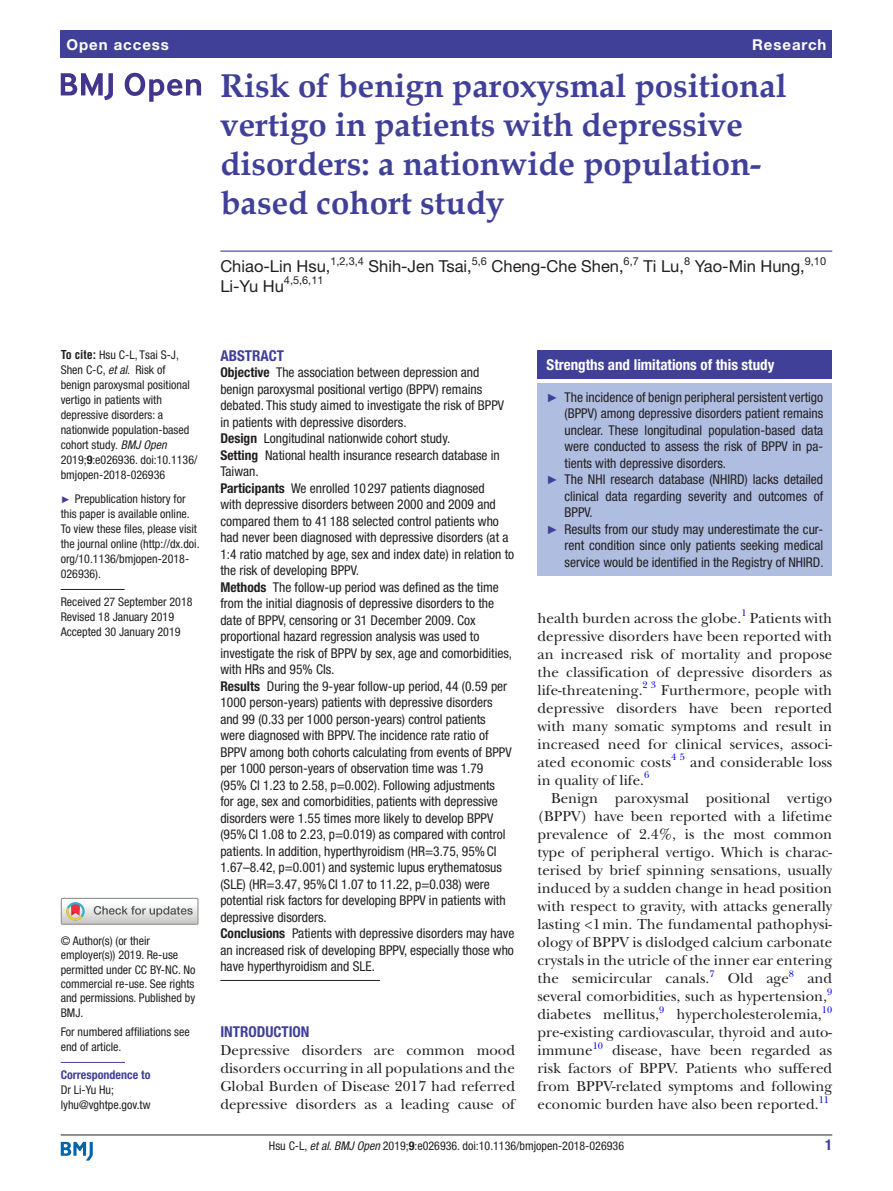
<style>
.page{position:relative;width:893px;height:1191px;background:#fff}
.page>*{position:absolute;margin:0;border:0;box-sizing:border-box;transform-origin:0 0}
.t1{font:700 33px/39px "Book Antiqua";color:#414099}
.t2{font:16.5px "Helvetica Neue LT Std";color:#231f20}
.t3{font:15px/18px "New Baskerville";color:#231f20;text-align:justify}
.t4{font:700 condensed 15px "Helvetica Neue LT Std";color:#fff}
.t5{font:700 condensed 15px "Helvetica Neue LT Std";color:#414099}
.t6{font:700 15px "Helvetica Neue LT Std";letter-spacing:.065em;color:#fff}
.t7{font:condensed 13.5px/16.5px "Helvetica Neue LT Std";color:#231f20}
.t8{font:condensed 12px/15px "Helvetica Neue LT Std";color:#231f20}
.t9{font:700 condensed 12px "Helvetica Neue LT Std";color:#414099}
.t10{font:10.95px "Helvetica Neue LT Std";color:#231f20}
.t11{font:9.9px "New Baskerville";color:#00f}
.s1{font-family:"Helvetica LT Std";font-weight:700}
.s2{font-style:italic}
.s3{font-weight:700}
.s4{font-family:"Arial";font-stretch:normal;font-size:9.75px;color:#414099}
.s5{font-family:"Arial";font-stretch:normal;font-size:12px;color:#414099}
</style>
<div class="page">
<hr style="left:61px;top:1134px;width:771px;height:1px;background:#231f20">
<svg style="left:61px;top:1141px;width:32px;height:19px"></svg>
<div style="left:61px;top:31px;width:771px;height:27px;background:#414099"></div>
<hr style="left:220px;top:250px;width:612px;height:2px;background:#414099">
<hr style="left:61px;top:589px;width:64px;height:1px;background:#231f20">
<hr style="left:61px;top:1062px;width:64px;height:1px;background:#414099">
<svg style="left:61px;top:73px;width:52px;height:27px"></svg>
<svg style="left:125px;top:73px;width:76px;height:29px"></svg>
<div style="left:61px;top:897px;width:138px;height:27px;border:1px solid #969090"></div>
<svg style="left:61px;top:898px;width:137px;height:26px"></svg>
<hr style="left:220px;top:980px;width:160px;height:1px;background:#231f20">
<div style="left:538px;top:350px;width:294px;height:29px;background:#414099"></div>
<div style="left:538px;top:383px;width:294px;height:192px;background:#afbde1"></div>
<p class="t6" style="left:66px;top:35px;width:104px">Open access</p>
<p class="t6" style="left:752px;top:35px;width:76px">Research</p>
<h1 class="t1" style="left:220px;top:66px;width:568px">Risk of benign paroxysmal positional vertigo in patients with depressive disorders: a nationwide population&shy;based cohort study</h1>
<p class="t2" style="left:220px;top:257px;width:112px">Chiao-Lin Hsu,</p>
<p class="t10" style="left:330px;top:254px;width:35px">1,2,3,4</p>
<p class="t2" style="left:368px;top:257px;width:105px">Shih-Jen Tsai,</p>
<p class="t10" style="left:472px;top:254px;width:17px">5,6</p>
<p class="t2" style="left:492px;top:257px;width:134px">Cheng-Che Shen,</p>
<p class="t10" style="left:624px;top:254px;width:17px">6,7</p>
<p class="t2" style="left:643px;top:257px;width:42px">Ti Lu,</p>
<p class="t10" style="left:684px;top:254px;width:8px">8</p>
<p class="t2" style="left:695px;top:257px;width:112px">Yao-Min Hung,</p>
<p class="t10" style="left:805px;top:254px;width:23px">9,10</p>
<p class="t2" style="left:220px;top:276px;width:65px">Li-Yu Hu</p>
<p class="t10" style="left:284px;top:274px;width:41px">4,5,6,11</p>
<p class="t8" style="left:61px;top:347px;width:138px"><span class="s1">To cite:</span> Hsu C-L, Tsai S-J,<br>Shen C-C, <span class="s2">et al</span>. Risk of benign paroxysmal positional vertigo in patients with depressive disorders: a nationwide population-based cohort study. <span class="s2">BMJ Open<br></span>2019;<span class="s3">9</span>:e026936. doi:10.1136/ bmjopen-2018-026936</p>
<p class="t8" style="left:61px;top:491px;width:140px"><span class="s4">►</span> Prepublication history for this paper is available online.<br>To view these files, please visit the journal online (http://dx.doi. org/10.1136/bmjopen-2018-<br>026936).</p>
<p class="t8" style="left:61px;top:594px;width:133px">Received 27 September 2018<br>Revised 18 January 2019<br>Accepted 30 January 2019</p>
<p class="t8" style="left:61px;top:933px;width:136px;line-height:14.4px">© Author(s) (or their employer(s)) 2019. Re-use permitted under CC BY-NC. No commercial re-use. See rights and permissions. Published by<br>BMJ.</p>
<p class="t8" style="left:61px;top:1024px;width:130px">For numbered affiliations see end of article.</p>
<p class="t9" style="left:61px;top:1067px;width:91px">Correspondence to</p>
<p class="t8" style="left:61px;top:1082px;width:91px">Dr Li-Yu Hu; lyhu@vghtpe.gov.tw</p>
<p class="t5" style="left:220px;top:346px;width:65px">Abstract</p>
<p class="t7" style="left:220px;top:364px;width:295px"><span class="s3">Objective</span> The association between depression and benign paroxysmal positional vertigo (BPPV) remains debated. This study aimed to investigate the risk of BPPV in patients with depressive disorders.<br><span class="s3">Design</span> Longitudinal nationwide cohort study.<br><span class="s3">Setting</span> National health insurance research database in Taiwan.<br><span class="s3">Participants</span> We enrolled 10 297 patients diagnosed<br>with depressive disorders between 2000 and 2009 and compared them to 41 188 selected control patients who had never been diagnosed with depressive disorders (at a 1:4 ratio matched by age, sex and index date) in relation to the risk of developing BPPV.<br><span class="s3">Methods</span> The follow-up period was defined as the time from the initial diagnosis of depressive disorders to the date of BPPV, censoring or 31 December 2009. Cox proportional hazard regression analysis was used to investigate the risk of BPPV by sex, age and comorbidities, with HRs and 95% CIs.<br><span class="s3">Results</span> During the 9-year follow-up period, 44 (0.59 per 1000 person-years) patients with depressive disorders and 99 (0.33 per 1000 person-years) control patients<br>were diagnosed with BPPV. The incidence rate ratio of BPPV among both cohorts calculating from events of BPPV per 1000 person-years of observation time was 1.79<br>(95% CI 1.23 to 2.58, p=0.002). Following adjustments<br>for age, sex and comorbidities, patients with depressive disorders were 1.55 times more likely to develop BPPV (95%CI 1.08 to 2.23, p=0.019) as compared with control patients. In addition, hyperthyroidism (HR=3.75, 95%CI 1.67–8.42, p=0.001) and systemic lupus erythematosus (SLE) (HR=3.47, 95%CI 1.07 to 11.22, p=0.038) were potential risk factors for developing BPPV in patients with depressive disorders.<br><span class="s3">Conclusions</span> Patients with depressive disorders may have an increased risk of developing BPPV, especially those who have hyperthyroidism and SLE.</p>
<p class="t5" style="left:220px;top:1023px;width:91px">Introduction</p>
<p class="t3" style="left:220px;top:1041px;width:296px">Depressive disorders are common mood disorders occurring in all populations and the Global Burden of Disease 2017 had referred depressive disorders as a leading cause of</p>
<p class="t4" style="left:547px;top:355px;width:229px">Strengths and limitations of this study</p>
<p class="t7" style="left:547px;top:388px;width:278px"><span class="s5">►</span> The incidence of benign peripheral persistent vertigo</p>
<p class="t7" style="left:565px;top:405px;width:260px">(BPPV) among depressive disorders patient remains</p>
<p class="t7" style="left:565px;top:421px;width:260px">unclear. These longitudinal population-based data</p>
<p class="t7" style="left:565px;top:438px;width:260px">were conducted to assess the risk of BPPV in pa-</p>
<p class="t7" style="left:565px;top:454px;width:163px">tients with depressive disorders.</p>
<p class="t7" style="left:547px;top:471px;width:278px"><span class="s5">►</span> The NHI research database (NHIRD) lacks detailed</p>
<p class="t7" style="left:565px;top:487px;width:260px">clinical data regarding severity and outcomes of</p>
<p class="t7" style="left:565px;top:504px;width:30px">BPPV.</p>
<p class="t7" style="left:547px;top:520px;width:278px"><span class="s5">►</span> Results from our study may underestimate the cur-</p>
<p class="t7" style="left:565px;top:537px;width:260px">rent condition since only patients seeking medical</p>
<p class="t7" style="left:565px;top:553px;width:261px">service would be identified in the Registry of NHIRD.</p>
<p class="t3" style="left:538px;top:609px;width:296px">health burden across the globe.<sup>1</sup> Patients with depressive disorders have been reported with an increased risk of mortality and propose the classification of depressive disorders as life-threatening.</p>
<p class="t11" style="left:643px;top:679px;width:15px">2 3</p>
<p class="t3" style="left:538px;top:681px;width:296px;text-indent:123px">Furthermore, people with depressive disorders have been reported with many somatic symptoms and result in increased need for clinical services, associ&shy;ated economic costs</p>
<p class="t11" style="left:671px;top:751px;width:15px">4 5</p>
<p class="t3" style="left:690px;top:753px;width:144px">and considerable loss</p>
<p class="t3" style="left:538px;top:771px;width:108px">in quality of life.</p>
<p class="t11" style="left:644px;top:769px;width:7px">6</p>
<p class="t3" style="left:538px;top:789px;width:296px;text-indent:14px">Benign paroxysmal positional vertigo (BPPV) have been reported with a lifetime prevalence of 2.4%, is the most common type of peripheral vertigo. Which is charac&shy;terised by brief spinning sensations, usually induced by a sudden change in head position with respect to gravity, with attacks generally lasting &lt;1min. The fundamental pathophysi&shy;ology of BPPV is dislodged calcium carbonate crystals in the utricle of the inner ear entering the semicircular canals.<sup>7</sup></p>
<p class="t3" style="left:728px;top:969px;width:63px">Old age</p>
<p class="t11" style="left:789px;top:967px;width:7px">8</p>
<p class="t3" style="left:538px;top:969px;width:296px;text-indent:270px">and several comorbidities, such as hypertension,</p>
<p class="t11" style="left:827px;top:985px;width:7px">9</p>
<p class="t3" style="left:538px;top:1005px;width:123px">diabetes mellitus,</p>
<p class="t11" style="left:659px;top:1003px;width:7px">9</p>
<p class="t3" style="left:676px;top:1005px;width:147px">hypercholesterolemia,</p>
<p class="t11" style="left:822px;top:1003px;width:12px">10</p>
<p class="t3" style="left:538px;top:1023px;width:296px">pre-existing cardiovascular, thyroid and auto&shy;immune</p>
<p class="t11" style="left:593px;top:1039px;width:12px">10</p>
<p class="t3" style="left:538px;top:1041px;width:296px;text-indent:75px">disease, have been regarded as risk factors of BPPV. Patients who suffered from BPPV-related symptoms and following economic burden have also been reported.</p>
<p class="t11" style="left:819px;top:1093px;width:12px">11</p>
<p class="t8" style="left:269px;top:1137px;width:357px">Hsu C-L, <span class="s2">et al</span>. <span class="s2">BMJ Open</span> 2019;<span class="s3">9</span>:e026936. doi:10.1136/bmjopen-2018-026936</p>
<p class="t5" style="left:825px;top:1135px;width:9px">1</p>
</div>
